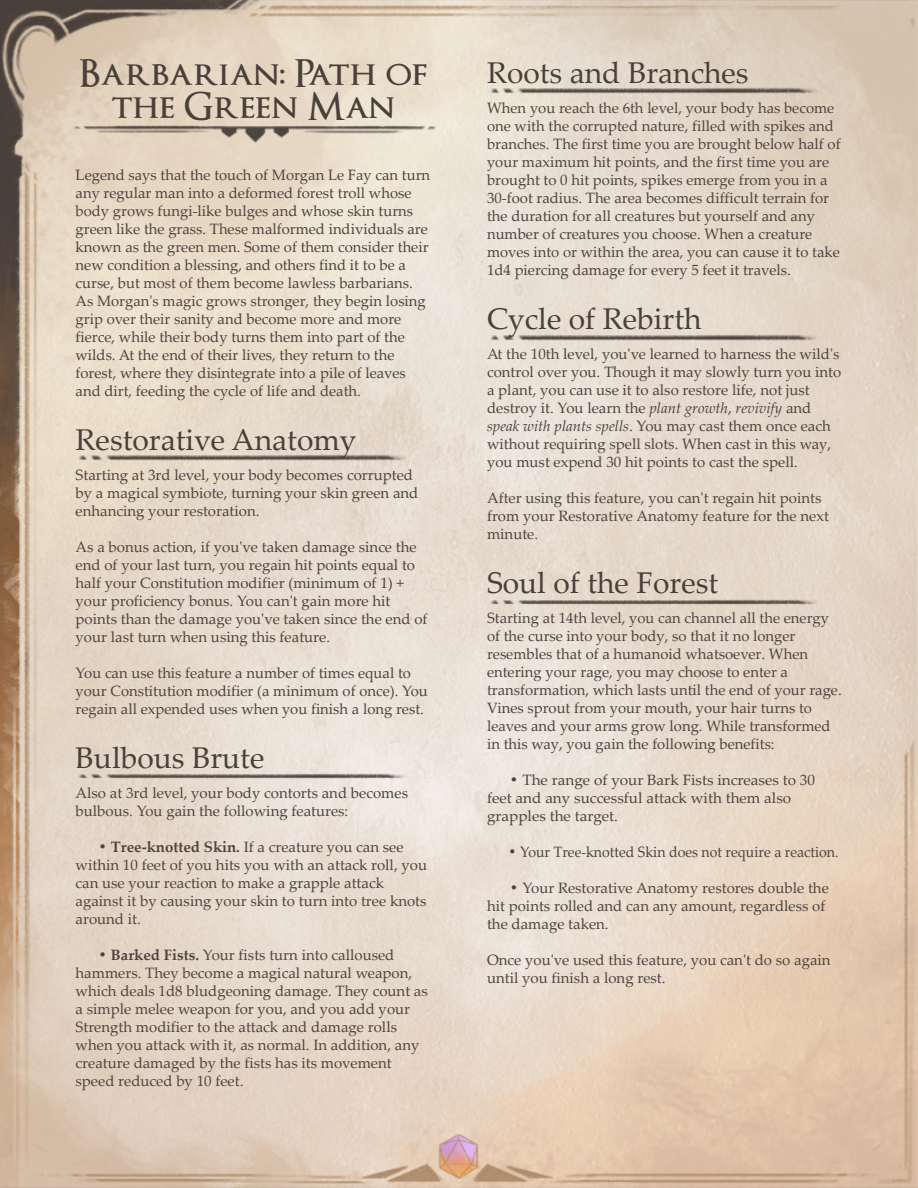
<style>
.page{position:relative;width:918px;height:1188px;background:#fff}
.page>*{position:absolute;margin:0;border:0;box-sizing:border-box;transform-origin:0 0}
.t1{font:600 37.5px/33px "Optimus Princeps";color:#4a403b;text-align:center}
.t2{font:30px "Palatino Linotype";color:#4a403b}
.t3{font:15px/18px "Palatino Linotype";color:#4e443f}
.t4{font:15px "Palatino Linotype";color:#4e443f;scale:.94 1}
.s1{font-weight:700}
.s2{font-style:italic}
</style>
<div class="page">
<img style="left:0;top:0;width:918px;height:1188px">
<img style="left:489px;top:599px;width:330px;height:6px">
<img style="left:489px;top:335px;width:330px;height:5px">
<img style="left:489px;top:88px;width:330px;height:5px">
<img style="left:78px;top:773px;width:330px;height:5px">
<img style="left:78px;top:455px;width:330px;height:5px">
<img style="left:71px;top:126px;width:365px;height:17px">
<h1 class="t1" style="left:79px;top:58px;width:350px">Barbarian: Path of the Green Man</h1>
<p class="t3" style="left:76px;top:168px;width:356px">Legend says that the touch of Morgan Le Fay can turn any regular man into a deformed forest troll whose body grows fungi-like bulges and whose skin turns green like the grass. These malformed individuals are known as the green men. Some of them consider their new condition a blessing, and others find it to be a curse, but most of them become lawless barbarians.<br>As Morgan's magic grows stronger, they begin losing grip over their sanity and become more and more fierce, while their body turns them into part of the wilds. At the end of their lives, they return to the forest, where they disintegrate into a pile of leaves and dirt, feeding the cycle of life and death.</p>
<h2 class="t2" style="left:76px;top:428px;width:283px">Restorative Anatomy</h2>
<p class="t3" style="left:76px;top:468px;width:344px">Starting at 3rd level, your body becomes corrupted by a magical symbiote, turning your skin green and enhancing your restoration.</p>
<p class="t3" style="left:76px;top:540px;width:354px">As a bonus action, if you've taken damage since the end of your last turn, you regain hit points equal to half your Constitution modifier (minimum of 1) + your proficiency bonus. You can't gain more hit points than the damage you've taken since the end of your last turn when using this feature.</p>
<p class="t3" style="left:76px;top:666px;width:354px">You can use this feature a number of times equal to your Constitution modifier (a minimum of once). You regain all expended uses when you finish a long rest.</p>
<h2 class="t2" style="left:76px;top:746px;width:190px">Bulbous Brute</h2>
<p class="t3" style="left:76px;top:786px;width:334px">Also at 3rd level, your body contorts and becomes bulbous. You gain the following features:</p>
<p class="t3" style="left:76px;top:840px;width:353px;text-indent:22px"><span class="s1">• Tree-knotted Skin.</span> If a creature you can see within 10 feet of you hits you with an attack roll, you can use your reaction to make a grapple attack against it by causing your skin to turn into tree knots around it.</p>
<p class="t3" style="left:76px;top:948px;width:354px;text-indent:22px"><span class="s1">• Barked Fists.</span> Your fists turn into calloused hammers. They become a magical natural weapon, which deals 1d8 bludgeoning damage. They count as a simple melee weapon for you, and you add your Strength modifier to the attack and damage rolls when you attack with it, as normal. In addition, any creature damaged by the fists has its movement speed reduced by 10 feet.</p>
<h2 class="t2" style="left:487px;top:61px;width:263px">Roots and Branches</h2>
<p class="t3" style="left:487px;top:101px;width:355px">When you reach the 6th level, your body has become one with the corrupted nature, filled with spikes and branches. The first time you are brought below half of your maximum hit points, and the first time you are brought to 0 hit points, spikes emerge from you in a 30-foot radius. The area becomes difficult terrain for the duration for all creatures but yourself and any number of creatures you choose. When a creature moves into or within the area, you can cause it to take 1d4 piercing damage for every 5 feet it travels.</p>
<h2 class="t2" style="left:487px;top:307px;width:216px">Cycle of Rebirth</h2>
<p class="t3" style="left:487px;top:347px;width:356px">At the 10th level, you've learned to harness the wild's control over you. Though it may slowly turn you into a plant, you can use it to also restore life, not just destroy it. You learn the <span class="s2">plant growth</span>, <span class="s2">revivify</span> and <span class="s2">speak with plants spells</span>. You may cast them once each without requiring spell slots. When cast in this way, you must expend 30 hit points to cast the spell.</p>
<p class="t3" style="left:487px;top:491px;width:344px">After using this feature, you can't regain hit points from your Restorative Anatomy feature for the next minute.</p>
<h2 class="t2" style="left:487px;top:571px;width:233px">Soul of the Forest</h2>
<p class="t3" style="left:487px;top:611px;width:356px">Starting at 14th level, you can channel all the energy of the curse into your body, so that it no longer resembles that of a humanoid whatsoever. When entering your rage, you may choose to enter a transformation, which lasts until the end of your rage.<br>Vines sprout from your mouth, your hair turns to leaves and your arms grow long. While transformed in this way, you gain the following benefits:</p>
<p class="t3" style="left:487px;top:773px;width:330px;text-indent:23px"><span class="s1">•</span> The range of your Bark Fists increases to 30 feet and any successful attack with them also grapples the target.</p>
<p class="t4" style="left:508px;top:846px;width:353px"><span class="s1">•</span> Your Tree-knotted Skin does not require a reaction.</p>
<p class="t3" style="left:487px;top:881px;width:343px;text-indent:22px"><span class="s1">•</span> Your Restorative Anatomy restores double the hit points rolled and can any amount, regardless of the damage taken.</p>
<p class="t3" style="left:487px;top:953px;width:345px">Once you've used this feature, you can't do so again until you finish a long rest.</p>
</div>
